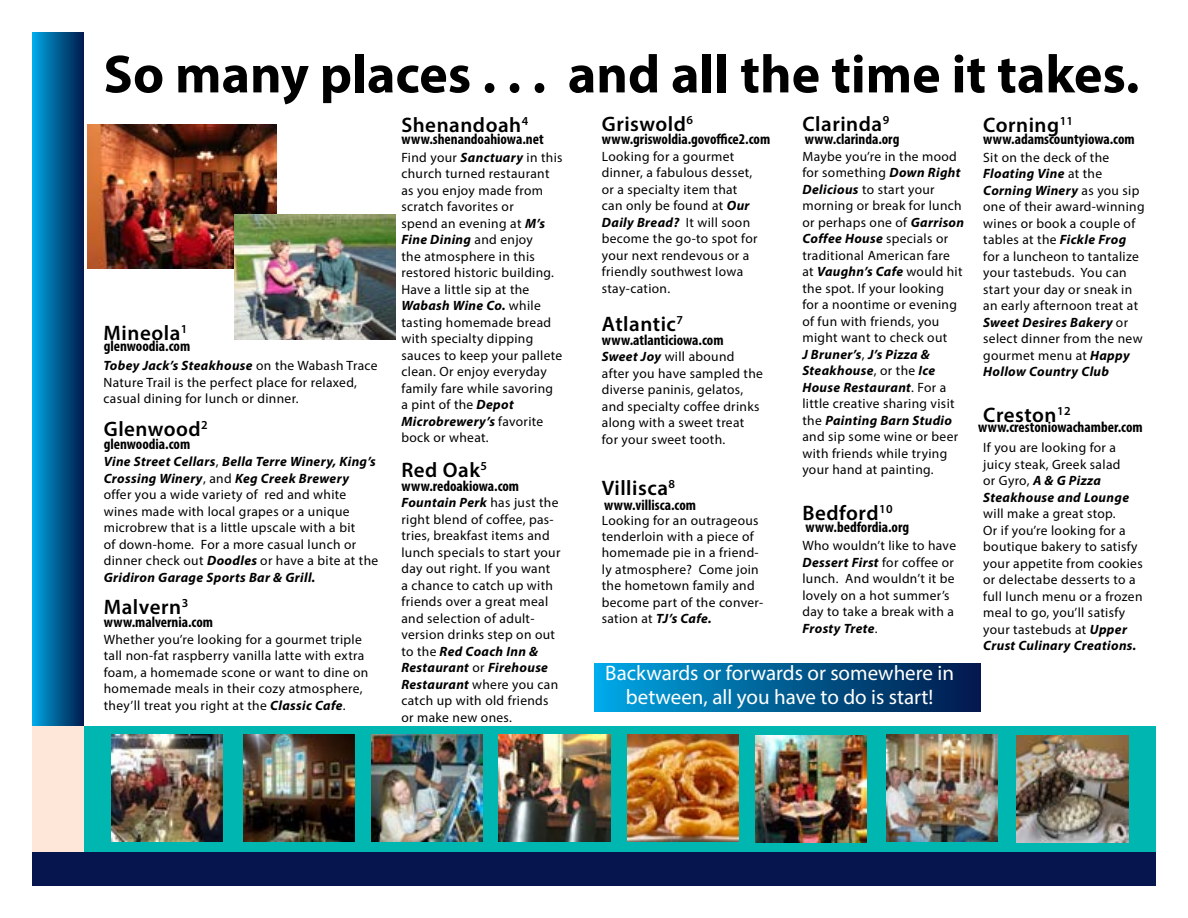
<style>
.page{position:relative;width:1188px;height:918px;background:#fff}
.page>*{position:absolute;margin:0;border:0;box-sizing:border-box;transform-origin:0 0}
.t1{font:700 54px "Myriad Pro";color:#000}
.t2{font:600 21px "Myriad Pro";letter-spacing:.025em;color:#000}
.t3{font:21px/24px "Myriad Pro";color:#fff;text-align:center}
.t4{font:700 condensed 15px "Myriad Pro";color:#010000}
.t5{font:13.5px/16.5px "Myriad Pro";letter-spacing:.025em;color:#000}
.s1{font-weight:700;font-style:italic}
</style>
<div class="page">
<div style="left:32px;top:851px;width:1124px;height:35px;background:#07154e"></div>
<div style="left:32px;top:32px;width:52px;height:694px;background:linear-gradient(to right,#00a8e4,#011b4c)"></div>
<div style="left:32px;top:726px;width:52px;height:125px;background:#fee7d9"></div>
<div style="left:84px;top:726px;width:1072px;height:125px;background:#00b6b0"></div>
<img style="left:756px;top:735px;width:111px;height:108px">
<img style="left:112px;top:734px;width:111px;height:108px">
<img style="left:244px;top:734px;width:111px;height:108px">
<img style="left:371px;top:734px;width:111px;height:108px">
<img style="left:886px;top:734px;width:111px;height:108px">
<img style="left:87px;top:125px;width:189px;height:143px">
<img style="left:499px;top:734px;width:111px;height:108px">
<img style="left:627px;top:734px;width:111px;height:108px">
<img style="left:1017px;top:735px;width:111px;height:108px">
<img style="left:234px;top:214px;width:162px;height:126px">
<div style="left:594px;top:664px;width:387px;height:47px;background:linear-gradient(to right,#00a7e2,#011646)"></div>
<h1 class="t1" style="left:104px;top:39px;width:1037px">So many places . . . and all the time it takes.</h1>
<h2 class="t2" style="left:104px;top:320px;width:85px">Mineola<sup>1</sup></h2>
<p class="t5" style="left:104px;top:357px;width:276px"><span class="s1">Tobey Jack’s Steakhouse</span> on the Wabash Trace<br>Nature Trail is the perfect place for relaxed, casual dining for lunch or dinner.</p>
<p class="t4" style="left:104px;top:337px;width:88px">glenwoodia.com</p>
<h2 class="t2" style="left:104px;top:416px;width:106px">Glenwood<sup>2</sup></h2>
<p class="t5" style="left:104px;top:453px;width:276px"><span class="s1">Vine Street Cellars</span>, <span class="s1">Bella Terre Winery, King’s Crossing Winery</span>, and <span class="s1">Keg Creek Brewery </span>offer you a wide variety of red and white wines made with local grapes or a unique microbrew that is a little upscale with a bit<br>of down-home. For a more casual lunch or dinner check out <span class="s1">Doodles</span> or have a bite at the <span class="s1">Gridiron Garage Sports Bar &amp; Grill.</span></p>
<p class="t4" style="left:104px;top:435px;width:88px">glenwoodia.com</p>
<h2 class="t2" style="left:104px;top:593px;width:86px">Malvern<sup>3</sup></h2>
<p class="t5" style="left:104px;top:631px;width:266px">Whether you’re looking for a gourmet triple tall non-fat raspberry vanilla latte with extra foam, a homemade scone or want to dine on homemade meals in their cozy atmosphere, they’ll treat you right at the <span class="s1">Classic Cafe</span>.</p>
<p class="t4" style="left:104px;top:613px;width:111px">www.malvernia.com</p>
<h2 class="t2" style="left:802px;top:110px;width:88px">Clarinda<sup>9</sup></h2>
<p class="t5" style="left:802px;top:148px;width:163px">Maybe you’re in the mood for something <span class="s1">Down Right<br>Delicious</span> to start your morning or break for lunch or perhaps one of <span class="s1">Garrison<br>Coffee House</span> specials or traditional American fare at <span class="s1">Vaughn’s Cafe</span> would hit the spot. If your looking<br>for a noontime or evening of fun with friends, you might want to check out<br><span class="s1">J Bruner’s</span>, <span class="s1">J’s Pizza &amp;<br>Steakhouse</span>, or the <span class="s1">Ice<br>House Restaurant</span>. For a little creative sharing visit the <span class="s1">Painting Barn Studio </span>and sip some wine or beer with friends while trying your hand at painting.</p>
<h2 class="t2" style="left:602px;top:110px;width:93px">Griswold<sup>6</sup></h2>
<p class="t5" style="left:602px;top:148px;width:157px">Looking for a gourmet dinner, a fabulous desset, or a specialty item that can only be found at <span class="s1">Our<br>Daily Bread?</span> It will soon become the go-to spot for your next rendevous or a friendly southwest Iowa stay-cation.</p>
<h2 class="t2" style="left:602px;top:311px;width:83px">Atlantic<sup>7</sup></h2>
<p class="t5" style="left:602px;top:348px;width:163px"><span class="s1">Sweet Joy</span> will abound after you have sampled the diverse paninis, gelatos, and specialty coffee drinks along with a sweet treat for your sweet tooth.</p>
<h2 class="t2" style="left:602px;top:474px;width:75px">Villisca<sup>8</sup></h2>
<p class="t5" style="left:602px;top:512px;width:163px">Looking for an outrageous tenderloin with a piece of homemade pie in a friend&shy;ly atmosphere? Come join the hometown family and become part of the conver&shy;sation at <span class="s1">TJ’s Cafe.</span></p>
<h2 class="t2" style="left:401px;top:112px;width:128px">Shenandoah<sup>4</sup></h2>
<p class="t5" style="left:401px;top:149px;width:163px">Find your <span class="s1">Sanctuary</span> in this church turned restaurant as you enjoy made from scratch favorites or<br>spend an evening at <span class="s1">M’s<br>Fine Dining</span> and enjoy<br>the atmosphere in this restored historic building.<br>Have a little sip at the<br><span class="s1">Wabash Wine Co.</span> while tasting homemade bread with specialty dipping sauces to keep your pallete clean. Or enjoy everyday family fare while savoring a pint of the <span class="s1">Depot<br>Microbrewery’s</span> favorite bock or wheat.</p>
<h2 class="t2" style="left:983px;top:112px;width:91px">Corning<sup>11</sup></h2>
<p class="t5" style="left:983px;top:149px;width:163px">Sit on the deck of the<br><span class="s1">Floating Vine</span> at the<br><span class="s1">Corning Winery</span> as you sip one of their award-winning wines or book a couple of tables at the <span class="s1">Fickle Frog </span>for a luncheon to tantalize your tastebuds. You can start your day or sneak in an early afternoon treat at<br><span class="s1">Sweet Desires Bakery</span> or select dinner from the new gourmet menu at <span class="s1">Happy<br>Hollow Country Club</span></p>
<p class="t4" style="left:602px;top:130px;width:170px">www.griswoldia.govoffice2.com</p>
<p class="t4" style="left:401px;top:130px;width:144px">www.shenandoahiowa.net</p>
<p class="t4" style="left:983px;top:130px;width:153px">www.adamscountyiowa.com</p>
<p class="t4" style="left:805px;top:130px;width:96px">www.clarinda.org</p>
<p class="t4" style="left:602px;top:330px;width:123px">www.atlanticiowa.com</p>
<h2 class="t2" style="left:983px;top:402px;width:89px">Creston<sup>12</sup></h2>
<p class="t5" style="left:983px;top:439px;width:147px">If you are looking for a juicy steak, Greek salad or Gyro, <span class="s1">A &amp; G Pizza<br>Steakhouse and Lounge</span></p>
<p class="t5" style="left:983px;top:505px;width:161px">will make a great stop.<br>Or if you’re looking for a boutique bakery to satisfy your appetite from cookies or delectabe desserts to a full lunch menu or a frozen meal to go, you’ll satisfy your tastebuds at <span class="s1">Upper<br>Crust Culinary Creations.</span></p>
<p class="t4" style="left:978px;top:418px;width:166px">www.crestoniowachamber.com</p>
<h2 class="t2" style="left:401px;top:457px;width:87px">Red Oak<sup>5</sup></h2>
<p class="t5" style="left:401px;top:494px;width:161px"><span class="s1">Fountain Perk</span> has just the right blend of coffee, pas&shy;tries, breakfast items and lunch specials to start your day out right. If you want<br>a chance to catch up with friends over a great meal and selection of adult&shy;version drinks step on out to the <span class="s1">Red Coach Inn &amp;<br>Restaurant</span> or <span class="s1">Firehouse<br>Restaurant</span> where you can catch up with old friends or make new ones.</p>
<p class="t4" style="left:401px;top:477px;width:119px">www.redoakiowa.com</p>
<p class="t4" style="left:604px;top:496px;width:94px">www.villisca.com</p>
<h2 class="t2" style="left:802px;top:500px;width:92px">Bedford<sup>10</sup></h2>
<p class="t5" style="left:802px;top:537px;width:155px">Who wouldn’t like to have<br><span class="s1">Dessert First</span> for coffee or lunch. And wouldn’t it be lovely on a hot summer’s day to take a break with a<br><span class="s1">Frosty Trete</span>.</p>
<p class="t4" style="left:806px;top:518px;width:105px">www.bedfordia.org</p>
<h2 class="t3" style="left:605px;top:660px;width:350px">Backwards or forwards or somewhere in between, all you have to do is start!</h2>
</div>
